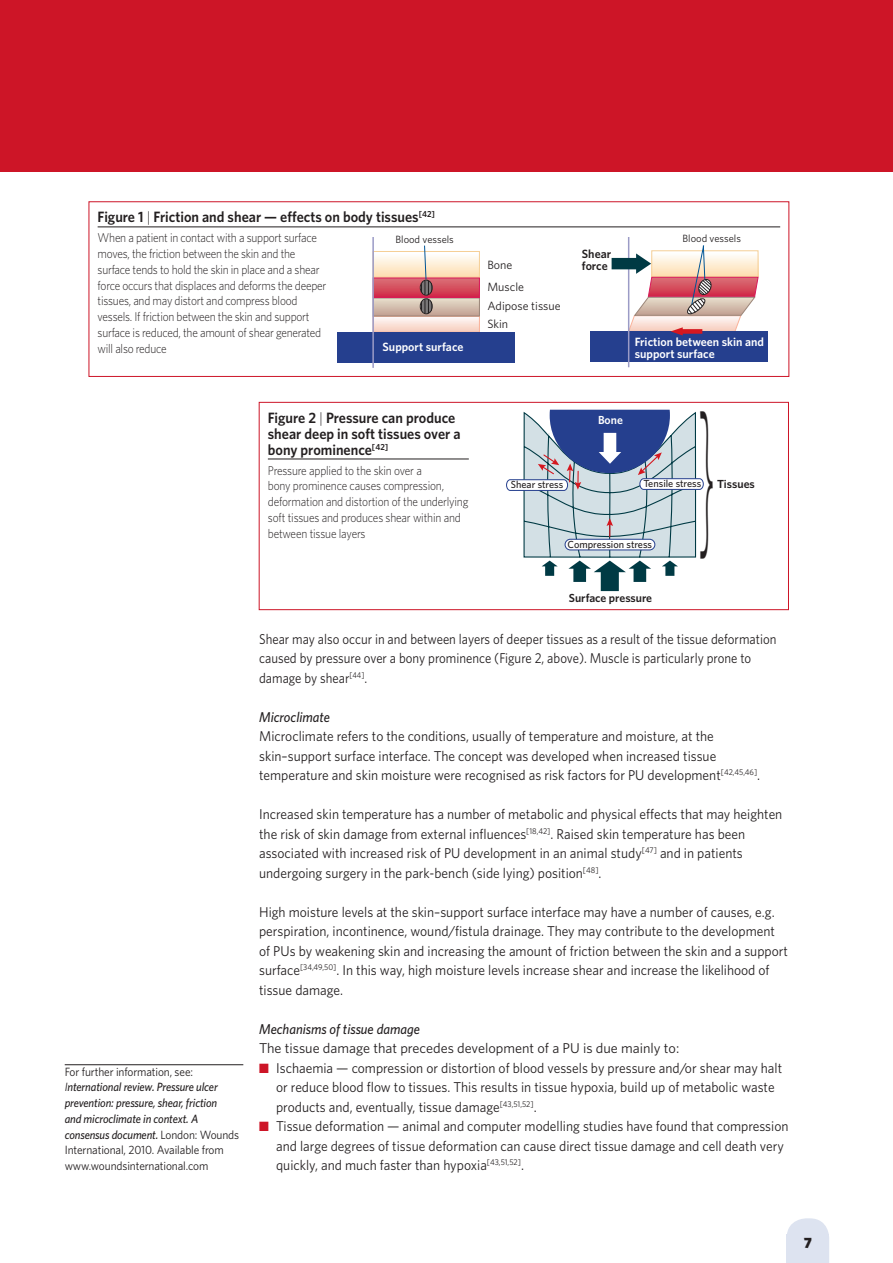
<style>
.page{position:relative;width:893px;height:1263px;background:#fff}
.page>*{position:absolute;margin:0;border:0;box-sizing:border-box;transform-origin:0 0}
.t1{font:300 184.95px "Whitney";color:#231f20;scale:.19 1}
.t2{font:600 15px/15.8px "Whitney";color:#231f20;scale:.95 1}
.t3{font:900 15px "Whitney";color:#231f20}
.t4{font:14.25px/19.5px "Whitney";color:#231f20;scale:.95 1}
.t5{font:14.25px/19.5px "Whitney";color:#231f20;scale:.9 1}
.t6{font:14.25px "Whitney";color:#231f20}
.t7{font:italic 500 14.25px "Whitney";color:#231f20;scale:.95 1}
.t8{font:300 12.75px/15.8px "Whitney";letter-spacing:-.02em;color:#231f20;scale:.9 1}
.t9{font:italic 500 12px/15.8px "Whitney";letter-spacing:-.01em;color:#231f20;scale:.95 1}
.t10{font:600 12px/12px "Whitney";color:#fff}
.t11{font:12px/18.1px "Whitney";color:#231f20}
.t12{font:600 12px "Whitney";color:#231f20}
.t13{font:600 11.7px "Whitney";color:#231f20}
.t14{font:600 11.7px "Whitney";color:#fff}
.t15{font:10.5px "Whitney";color:#231f20}
.t16{font:500 10.2px "Whitney";color:#231f20}
.s1{font-weight:300}
.s2{font-weight:400;font-style:normal}
.s3{font-weight:400}
.s4{color:#cd1527}
</style>
<div class="page">
<div style="left:0;top:0;width:893px;height:172px;background:#cd1527"></div>
<svg style="left:787px;top:1218px;width:42px;height:16px"></svg>
<div style="left:786px;top:1234px;width:43px;height:29px;background:#dde3f0"></div>
<hr style="left:65px;top:1064px;width:178px;height:1px;background:#231f20">
<hr style="left:268px;top:459px;width:201px;height:1px;background:#231f20">
<div style="left:259px;top:402px;width:530px;height:208px;border:1px solid #cd1527"></div>
<svg style="left:506px;top:410px;width:198px;height:181px"></svg>
<div style="left:515px;top:562px;width:24px;height:22px;background:#fff"></div>
<hr style="left:98px;top:227px;width:682px;height:1px;background:#231f20">
<div style="left:89px;top:202px;width:700px;height:175px;border:1px solid #cd1527"></div>
<div style="left:373px;top:251px;width:106px;height:26px;background:linear-gradient(to bottom,#feffff,#fedfb3)"></div>
<div style="left:373px;top:251px;width:107px;height:27px;border:1px solid #f5cf97"></div>
<svg style="left:375px;top:318px;width:103px;height:12px"></svg>
<div style="left:373px;top:316px;width:107px;height:16px;border:1px solid #f9b29a"></div>
<svg style="left:375px;top:300px;width:103px;height:14px"></svg>
<div style="left:373px;top:298px;width:107px;height:18px;border:1px solid #9b8679"></div>
<svg style="left:375px;top:280px;width:103px;height:16px"></svg>
<div style="left:373px;top:278px;width:107px;height:20px;border:1px solid #d91a5b"></div>
<div style="left:420px;top:280px;width:13px;height:15px;border:1px solid #231f20;border-radius:50%"></div>
<div style="left:420px;top:298px;width:13px;height:16px;border:1px solid #231f20;border-radius:50%"></div>
<div style="left:337px;top:332px;width:178px;height:30px;background:#253f8e"></div>
<div style="left:590px;top:331px;width:178px;height:31px;background:#253f8e"></div>
<hr style="left:372px;top:237px;width:2px;height:131px;background:#9b9bc6">
<hr style="left:628px;top:237px;width:1px;height:130px;background:#9b9bc6">
<svg style="left:612px;top:245px;width:147px;height:90px"></svg>
<svg style="left:421px;top:245px;width:11px;height:69px"></svg>
<svg style="left:277px;top:458px;width:12px;height:2px"></svg>
<p class="t2" style="left:98px;top:209px;width:357px">Figure 1 <span class="s1">|</span> Friction and shear — effects on body tissues<sup>[42]</sup></p>
<p class="t8" style="left:98px;top:230px;width:256px">When a patient in contact with a support surface moves, the friction between the skin and the surface tends to hold the skin in place and a shear force occurs that displaces and deforms the deeper tissues, and may distort and compress blood vessels. If friction between the skin and support surface is reduced, the amount of shear generated will also reduce</p>
<p class="t15" style="left:395px;top:233px;width:60px">Blood vessels</p>
<p class="t15" style="left:682px;top:232px;width:60px">Blood vessels</p>
<p class="t12" style="left:582px;top:246px;width:31px">Shear</p>
<p class="t11" style="left:487px;top:255px;width:27px">Bone</p>
<p class="t12" style="left:582px;top:258px;width:27px">force</p>
<p class="t11" style="left:487px;top:278px;width:75px">Muscle<br>Adipose tissue<br>Skin</p>
<p class="t10" style="left:383px;top:340px;width:82px">Support surface</p>
<p class="t10" style="left:635px;top:335px;width:131px">Friction between skin and support surface</p>
<p class="t9" style="left:65px;top:1063px;width:185px"><span class="s2">For further information, see:<br></span><span class="s3">I</span>nternational review. Pressure ulcer prevention: pressure, shear, friction<br>and microclimate in context. A consensus document. <span class="s2">London: Wounds International, 2010. Available from www.woundsinternational.com</span></p>
<p class="t2" style="left:268px;top:409px;width:204px">Figure 2 <span class="s1">|</span> Pressure can produce shear deep in soft tissues over a bony prominence<sup>[42]</sup></p>
<p class="t8" style="left:268px;top:462px;width:224px">Pressure applied to the skin over a<br>bony prominence causes compression, deformation and distortion of the underlying soft tissues and produces shear within and between tissue layers</p>
<h1 class="t1" style="left:698px;top:367px;width:87px">}</h1>
<p class="t14" style="left:598px;top:413px;width:26px">Bone</p>
<p class="t16" style="left:511px;top:479px;width:54px">Shear stress</p>
<p class="t16" style="left:643px;top:478px;width:59px">Tensile stress</p>
<p class="t13" style="left:717px;top:477px;width:39px">Tissues</p>
<p class="t16" style="left:568px;top:538px;width:86px">Compression stress</p>
<p class="t13" style="left:569px;top:591px;width:85px">Surface pressure</p>
<p class="t5" style="left:259px;top:628px;width:576px">Shear may also occur in and between layers of deeper tissues as a result of the tissue deformation caused by pressure over a bony prominence (Figure 2, above). Muscle is particularly prone to damage by shear<sup>[44]</sup>.</p>
<p class="t7" style="left:259px;top:708px;width:76px">Microclimate</p>
<p class="t4" style="left:259px;top:726px;width:529px">Microclimate refers to the conditions, usually of temperature and moisture, at the skin–support surface interface. The concept was developed when increased tissue temperature and skin moisture were recognised as risk factors for PU development<sup>[42,45,46]</sup>.</p>
<p class="t4" style="left:259px;top:804px;width:552px">Increased skin temperature has a number of metabolic and physical effects that may heighten the risk of skin damage from external influences<sup>[18,42]</sup>. Raised skin temperature has been associated with increased risk of PU development in an animal study<sup>[47]</sup> and in patients undergoing surgery in the park-bench (side lying) position<sup>[48]</sup>.</p>
<p class="t4" style="left:259px;top:901px;width:558px">High moisture levels at the skin–support surface interface may have a number of causes, e.g. perspiration, incontinence, wound/fistula drainage. They may contribute to the development of PUs by weakening skin and increasing the amount of friction between the skin and a support surface<sup>[34,49,50]</sup>. In this way, high moisture levels increase shear and increase the likelihood of tissue damage.</p>
<p class="t7" style="left:259px;top:1020px;width:171px">Mechanisms of tissue damage</p>
<p class="t6" style="left:259px;top:1040px;width:422px">The tissue damage that precedes development of a PU is due mainly to:</p>
<p class="t4" style="left:276px;top:1057px;width:534px;text-indent:-17px"><span class="s4">■</span> Ischaemia — compression or distortion of blood vessels by pressure and/or shear may halt or reduce blood flow to tissues. This results in tissue hypoxia, build up of metabolic waste products and, eventually, tissue damage<sup>[43,51,52]</sup>.</p>
<p class="t4" style="left:276px;top:1116px;width:541px;text-indent:-17px"><span class="s4">■</span> Tissue deformation — animal and computer modelling studies have found that compression and large degrees of tissue deformation can cause direct tissue damage and cell death very quickly, and much faster than hypoxia<sup>[43,51,52]</sup>.</p>
<p class="t3" style="left:804px;top:1234px;width:10px">7</p>
</div>
